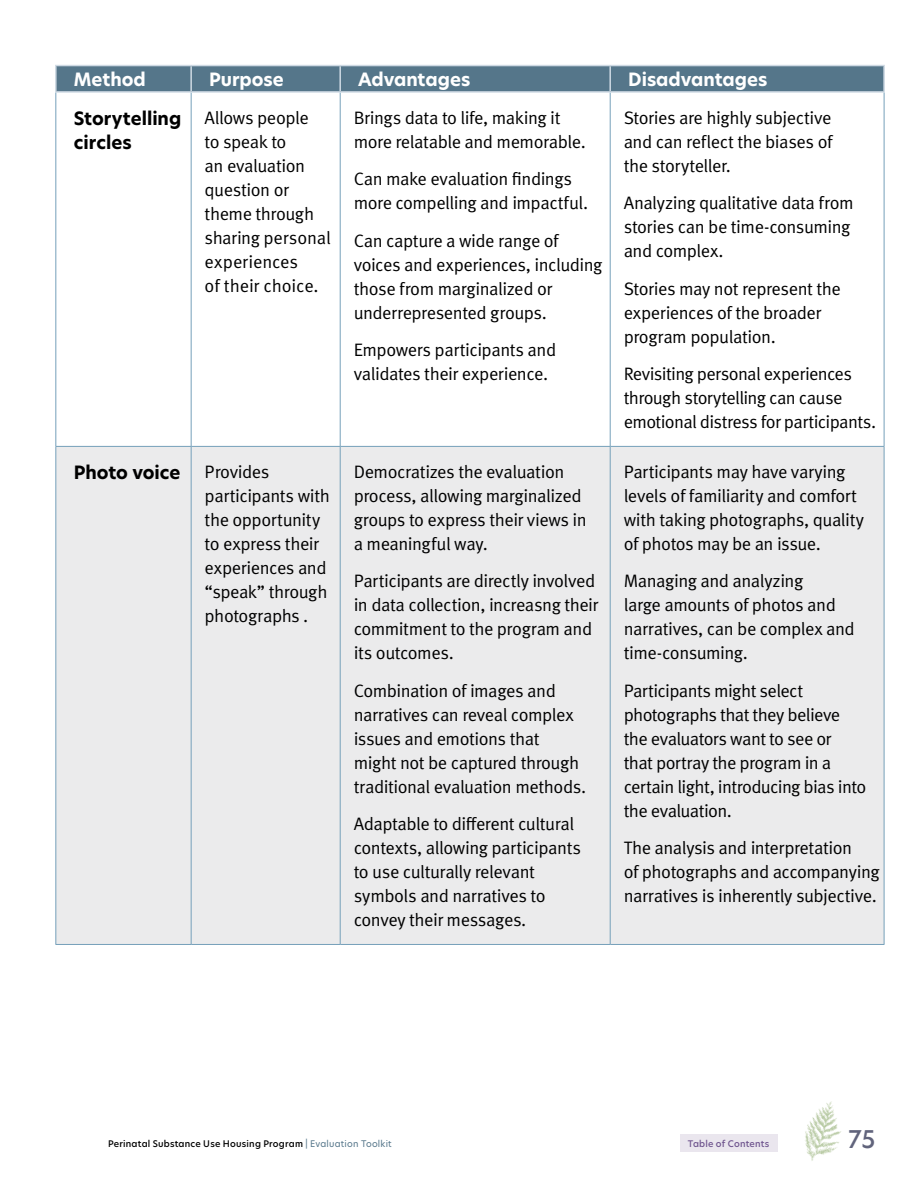
<style>
.page{position:relative;width:918px;height:1188px;background:#fff}
.page>*{position:absolute;margin:0;border:0;box-sizing:border-box;transform-origin:0 0}
.t1{font:500 24px "New Hero";color:#61647c}
.t2{font:18px/24px "Meta Pro Norm";letter-spacing:-.03em;color:#000}
.t3{font:700 18px "New Hero";color:#fff}
.t4{font:700 18px/24px "New Hero";color:#000}
.t5{font:500 9px "New Hero";letter-spacing:.025em;color:#000}
.t6{font:500 9px "New Hero";letter-spacing:.025em;color:#70568f}
.s1{font-weight:400;color:#55768a}
</style>
<div class="page">
<div style="left:680px;top:1134px;width:98px;height:18px;background:#eae6ee"></div>
<img style="left:805px;top:1101px;width:36px;height:60px">
<div style="left:57px;top:66px;width:826px;height:25px;background:#55768a"></div>
<svg style="left:56px;top:93px;width:828px;height:353px"></svg>
<div style="left:56px;top:447px;width:828px;height:497px;background:#ebebec"></div>
<hr style="left:55px;top:65px;width:136px;height:1px;background:#ced9e3">
<hr style="left:55px;top:66px;width:2px;height:25px;background:#ced9e3">
<hr style="left:191px;top:65px;width:149px;height:1px;background:#ced9e3">
<hr style="left:190px;top:66px;width:2px;height:25px;background:#ced9e3">
<hr style="left:340px;top:65px;width:270px;height:1px;background:#ced9e3">
<hr style="left:339px;top:66px;width:2px;height:25px;background:#ced9e3">
<hr style="left:610px;top:65px;width:275px;height:1px;background:#ced9e3">
<hr style="left:609px;top:66px;width:2px;height:25px;background:#ced9e3">
<hr style="left:883px;top:66px;width:2px;height:25px;background:#ced9e3">
<hr style="left:55px;top:91px;width:136px;height:2px;background:#ced9e3">
<hr style="left:191px;top:91px;width:149px;height:2px;background:#ced9e3">
<hr style="left:340px;top:91px;width:270px;height:2px;background:#ced9e3">
<hr style="left:610px;top:91px;width:275px;height:2px;background:#ced9e3">
<hr style="left:55px;top:93px;width:1px;height:353px;background:#75a0ba">
<hr style="left:191px;top:93px;width:1px;height:353px;background:#75a0ba">
<hr style="left:340px;top:93px;width:1px;height:353px;background:#75a0ba">
<hr style="left:610px;top:93px;width:1px;height:353px;background:#75a0ba">
<hr style="left:884px;top:93px;width:1px;height:353px;background:#75a0ba">
<hr style="left:55px;top:446px;width:136px;height:1px;background:#75a0ba">
<hr style="left:55px;top:447px;width:1px;height:497px;background:#75a0ba">
<hr style="left:191px;top:446px;width:149px;height:1px;background:#75a0ba">
<hr style="left:191px;top:447px;width:1px;height:497px;background:#75a0ba">
<hr style="left:340px;top:446px;width:270px;height:1px;background:#75a0ba">
<hr style="left:340px;top:447px;width:1px;height:497px;background:#75a0ba">
<hr style="left:610px;top:446px;width:274px;height:1px;background:#75a0ba">
<hr style="left:610px;top:447px;width:1px;height:497px;background:#75a0ba">
<hr style="left:884px;top:447px;width:1px;height:497px;background:#75a0ba">
<hr style="left:55px;top:944px;width:136px;height:1px;background:#75a0ba">
<hr style="left:191px;top:944px;width:149px;height:1px;background:#75a0ba">
<hr style="left:340px;top:944px;width:270px;height:1px;background:#75a0ba">
<hr style="left:610px;top:944px;width:274px;height:1px;background:#75a0ba">
<p class="t3" style="left:74px;top:67px;width:74px">Method</p>
<p class="t3" style="left:209px;top:67px;width:76px">Purpose</p>
<p class="t3" style="left:358px;top:67px;width:114px">Advantages</p>
<p class="t3" style="left:628px;top:67px;width:141px">Disadvantages</p>
<p class="t4" style="left:74px;top:106px;width:109px">Storytelling circles</p>
<p class="t2" style="left:205px;top:105px;width:128px">Allows people<br>to speak to<br>an evaluation question or theme through sharing personal experiences<br>of their choice.</p>
<p class="t2" style="left:354px;top:104px;width:234px">Brings data to life, making it more relatable and memorable.</p>
<p class="t2" style="left:624px;top:104px;width:210px;text-align:justify">Stories are highly subjective and can reflect the biases of the storyteller.</p>
<p class="t2" style="left:624px;top:190px;width:231px">Analyzing qualitative data from stories can be time-consuming and complex.</p>
<p class="t2" style="left:624px;top:275px;width:219px">Stories may not represent the experiences of the broader program population.</p>
<p class="t2" style="left:624px;top:361px;width:254px">Revisiting personal experiences through storytelling can cause emotional distress for participants.</p>
<p class="t2" style="left:354px;top:166px;width:236px">Can make evaluation findings more compelling and impactful.</p>
<p class="t2" style="left:354px;top:227px;width:250px">Can capture a wide range of voices and experiences, including those from marginalized or underrepresented groups.</p>
<p class="t2" style="left:354px;top:337px;width:204px">Empowers participants and validates their experience.</p>
<p class="t4" style="left:74px;top:460px;width:108px">Photo voice</p>
<p class="t2" style="left:205px;top:458px;width:127px">Provides participants with the opportunity to express their experiences and “speak” through photographs .</p>
<p class="t2" style="left:354px;top:458px;width:235px">Democratizes the evaluation process, allowing marginalized groups to express their views in a meaningful way.</p>
<p class="t2" style="left:354px;top:568px;width:246px">Participants are directly involved in data collection, increasng their commitment to the program and its outcomes.</p>
<p class="t2" style="left:354px;top:677px;width:234px">Combination of images and narratives can reveal complex issues and emotions that might not be captured through traditional evaluation methods.</p>
<p class="t2" style="left:354px;top:811px;width:229px">Adaptable to different cultural contexts, allowing participants to use culturally relevant symbols and narratives to convey their messages.</p>
<p class="t2" style="left:624px;top:458px;width:242px">Participants may have varying levels of familiarity and comfort with taking photographs, quality of photos may be an issue.</p>
<p class="t2" style="left:624px;top:568px;width:233px">Managing and analyzing<br>large amounts of photos and narratives, can be complex and time-consuming.</p>
<p class="t2" style="left:624px;top:677px;width:244px">Participants might select photographs that they believe the evaluators want to see or<br>that portray the program in a certain light, introducing bias into the evaluation.</p>
<p class="t2" style="left:624px;top:835px;width:258px">The analysis and interpretation<br>of photographs and accompanying narratives is inherently subjective.</p>
<p class="t5" style="left:108px;top:1137px;width:285px">Perinatal Substance Use Housing Program <span class="s1">| Evaluation Toolkit</span></p>
<p class="t6" style="left:688px;top:1137px;width:83px">Table of Contents</p>
<h1 class="t1" style="left:848px;top:1122px;width:29px">75</h1>
</div>
